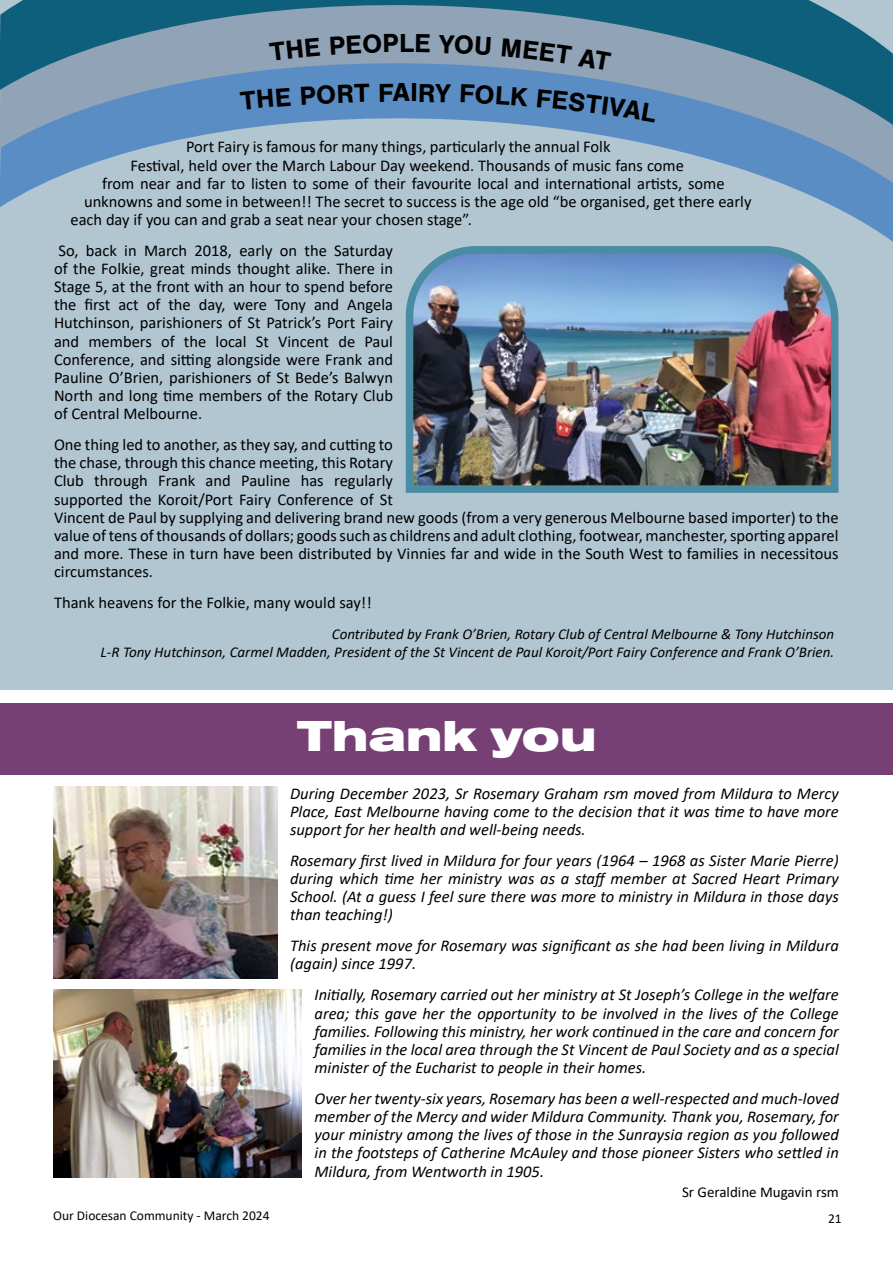
<style>
.page{position:relative;width:893px;height:1263px;background:#fff}
.page>*{position:absolute;margin:0;border:0;box-sizing:border-box;transform-origin:0 0}
.t1{font:900 45px "Nimbus San Ext";color:#fff}
.t2{font:700 27px "Nimbus San";color:#000}
.t3{font:16.5px/18.1px "Calibri";color:#000;text-align:justify}
.t4{font:italic 16.5px/18.1px "Calibri";color:#000;text-align:justify}
.t5{font:italic 15px/18px "Calibri";color:#000;text-align:right}
.t6{font:15px "Calibri";color:#000}
.t7{font:13.5px "Calibri";color:#000}
</style>
<div class="page">
<div style="left:0;top:703px;width:893px;height:72px;background:#764075"></div>
<div style="left:0;top:0;width:893px;height:690px;background:#b2c6d2"></div>
<img style="left:405px;top:265px;width:434px;height:228px">
<svg style="left:428px;top:207px;width:465px;height:58px"></svg>
<svg style="left:0;top:0;width:893px;height:207px"></svg>
<img style="left:53px;top:787px;width:224px;height:191px">
<img style="left:53px;top:990px;width:249px;height:187px">
<svg style="left:269px;top:38px;width:51px;height:23px"></svg>
<svg style="left:330px;top:34px;width:68px;height:21px"></svg>
<svg style="left:416px;top:34px;width:14px;height:18px"></svg>
<svg style="left:439px;top:35px;width:52px;height:21px"></svg>
<div style="left:502px;top:38px;width:70px;height:26px;background:#91a3b6"></div>
<svg style="left:578px;top:48px;width:34px;height:23px"></svg>
<svg style="left:240px;top:87px;width:51px;height:23px"></svg>
<div style="left:301px;top:83px;width:92px;height:22px;background:#5a8dc3"></div>
<div style="left:420px;top:84px;width:109px;height:22px;background:#5a8dc3"></div>
<div style="left:537px;top:89px;width:120px;height:33px;background:#5a8dc3"></div>
<h2 class="t2" style="left:399px;top:28px;width:17px">L</h2>
<h2 class="t2" style="left:393px;top:77px;width:27px">AI</h2>
<p class="t3" style="left:186px;top:137px;width:426px">Port Fairy is famous for many things, particularly the annual Folk</p>
<p class="t3" style="left:130px;top:156px;width:555px">Festival, held over the March Labour Day weekend. Thousands of music fans come</p>
<p class="t3" style="left:102px;top:174px;width:624px">from near and far to listen to some of their favourite local and international artists, some</p>
<p class="t3" style="left:84px;top:192px;width:669px">unknowns and some in between!! The secret to success is the age old “be organised, get there early</p>
<p class="t3" style="left:70px;top:210px;width:403px">each day if you can and grab a seat near your chosen stage”.</p>
<p class="t3" style="left:54px;top:241px;width:341px">So, back in March 2018, early on the Saturday of the Folkie, great minds thought alike. There in Stage 5, at the front with an hour to spend before the first act of the day, were Tony and Angela Hutchinson, parishioners of St Patrick’s Port Fairy and members of the local St Vincent de Paul Conference, and sitting alongside were Frank and Pauline O’Brien, parishioners of St Bede’s Balwyn North and long time members of the Rotary Club of Central Melbourne.</p>
<p class="t3" style="left:54px;top:435px;width:786px;text-align:left">One thing led to another, as they say, and cutting to<br>the chase, through this chance meeting, this Rotary<br>Club through Frank and Pauline has regularly<br>supported the Koroit/Port Fairy Conference of St<br>Vincent de Paul by supplying and delivering brand new goods (from a very generous Melbourne based importer) to the value of tens of thousands of dollars; goods such as childrens and adult clothing, footwear, manchester, sporting apparel and more. These in turn have been distributed by Vinnies far and wide in the South West to families in necessitous circumstances.</p>
<p class="t3" style="left:54px;top:593px;width:319px">Thank heavens for the Folkie, many would say!!</p>
<p class="t5" style="left:101px;top:624px;width:735px">Contributed by Frank O’Brien, Rotary Club of Central Melbourne &amp; Tony Hutchinson<br>L-R Tony Hutchinson, Carmel Madden, President of the St Vincent de Paul Koroit/Port Fairy Conference and Frank O’Brien.</p>
<h1 class="t1" style="left:297px;top:710px;width:301px">Thank you</h1>
<p class="t4" style="left:290px;top:783px;width:550px">During December 2023, Sr Rosemary Graham rsm moved from Mildura to Mercy Place, East Melbourne having come to the decision that it was time to have more support for her health and well-being needs.</p>
<p class="t4" style="left:290px;top:851px;width:550px">Rosemary first lived in Mildura for four years (1964 – 1968 as Sister Marie Pierre) during which time her ministry was as a staff member at Sacred Heart Primary School. (At a guess I feel sure there was more to ministry in Mildura in those days than teaching!)</p>
<p class="t4" style="left:290px;top:936px;width:550px">This present move for Rosemary was significant as she had been living in Mildura (again) since 1997.</p>
<p class="t4" style="left:315px;top:985px;width:526px">Initially, Rosemary carried out her ministry at St Joseph’s College in the welfare area; this gave her the opportunity to be involved in the lives of the College families. Following this ministry, her work continued in the care and concern for families in the local area through the St Vincent de Paul Society and as a special minister of the Eucharist to people in their homes.</p>
<p class="t4" style="left:315px;top:1088px;width:526px">Over her twenty-six years, Rosemary has been a well-respected and much-loved member of the Mercy and wider Mildura Community. Thank you, Rosemary, for your ministry among the lives of those in the Sunraysia region as you followed in the footsteps of Catherine McAuley and those pioneer Sisters who settled in Mildura, from Wentworth in 1905.</p>
<p class="t6" style="left:682px;top:1182px;width:158px">Sr Geraldine Mugavin rsm</p>
<p class="t7" style="left:53px;top:1206px;width:218px">Our Diocesan Community - March 2024</p>
<p class="t7" style="left:828px;top:1209px;width:15px">21</p>
</div>
